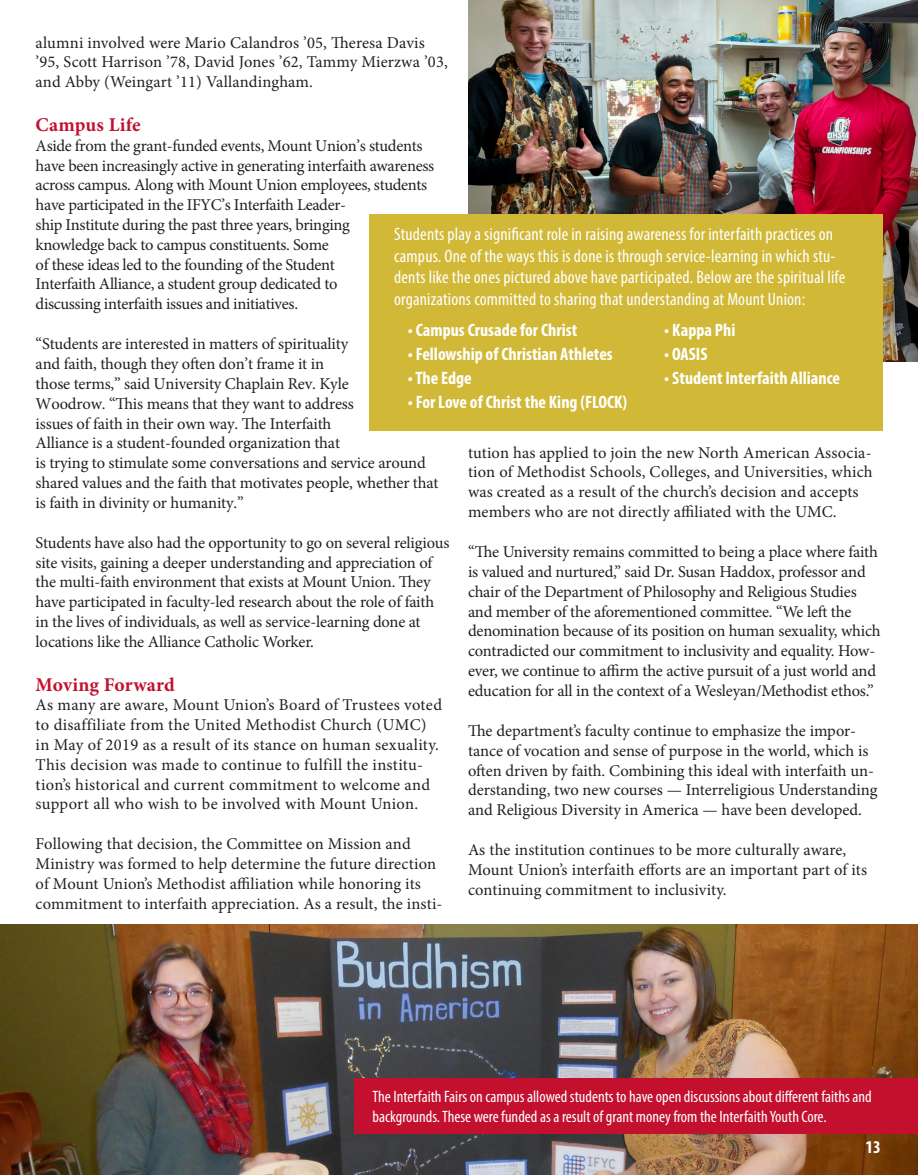
<style>
.page{position:relative;width:918px;height:1175px;background:#fff}
.page>*{position:absolute;margin:0;border:0;box-sizing:border-box;transform-origin:0 0}
.Class_Note_Death_Inf{font:700 19.5px "Minion Pro";letter-spacing:.005em;color:#c3102f}
.Class_Note_Death_Inf-2{font:condensed 18px/21.6px "Myriad Pro";letter-spacing:.01em;color:#fff}
.Class_Note_Death_Inf-3{font:700 condensed 18px "Myriad Pro";color:#fff}
.Class_Note_Death_Inf-4{font:16.5px/19.8px "Minion Pro";letter-spacing:-.01em;color:#231f20}
.Class_Note_Death_Inf-5{font:16.5px/19.8px "Minion Pro";letter-spacing:.015em;color:#231f20}
.Class_Note_Death_Inf-6{font:condensed 16.5px/19.8px "Myriad Pro";color:#fff}
.Class_Note_Death_Inf-7{font:16.5px/19.8px "Minion Pro";letter-spacing:.01em;color:#231f20}
</style>
<div class="page">
<img style="left:468px;top:0;width:450px;height:362px">
<div style="left:369px;top:214px;width:514px;height:216px;background:#d1b937"></div>
<img style="left:0;top:925px;width:918px;height:249px">
<div style="left:354px;top:1078px;width:564px;height:55px;background:#c3102f"></div>
<p class="Class_Note_Death_Inf-7" style="left:36px;top:33px;width:414px">alumni involved were Mario Calandros ’05, Theresa Davis ’95, Scott Harrison ’78, David Jones ’62, Tammy Mierzwa ’03, and Abby (Weingart ’11) Vallandingham.</p>
<p class="Class_Note_Death_Inf" style="left:36px;top:111px;width:107px">Campus Life</p>
<p class="Class_Note_Death_Inf-4" style="left:36px;top:136px;width:400px">Aside from the grant-funded events, Mount Union’s students have been increasingly active in generating interfaith awareness across campus. Along with Mount Union employees, students have participated in the IFYC’s Interfaith Leader-<br>ship Institute during the past three years, bringing<br>knowledge back to campus constituents. Some<br>of these ideas led to the founding of the Student<br>Interfaith Alliance, a student group dedicated to<br>discussing interfaith issues and initiatives.</p>
<p class="Class_Note_Death_Inf-4" style="left:36px;top:334px;width:404px">“Students are interested in matters of spirituality<br>and faith, though they often don’t frame it in<br>those terms,” said University Chaplain Rev. Kyle<br>Woodrow. “This means that they want to address<br>issues of faith in their own way. The Interfaith<br>Alliance is a student-founded organization that<br>is trying to stimulate some conversations and service around shared values and the faith that motivates people, whether that is faith in divinity or humanity.”</p>
<p class="Class_Note_Death_Inf-4" style="left:36px;top:532px;width:415px">Students have also had the opportunity to go on several religious site visits, gaining a deeper understanding and appreciation of the multi-faith environment that exists at Mount Union. They have participated in faculty-led research about the role of faith in the lives of individuals, as well as service-learning done at locations like the Alliance Catholic Worker.</p>
<p class="Class_Note_Death_Inf" style="left:36px;top:670px;width:141px">Moving Forward</p>
<p class="Class_Note_Death_Inf-5" style="left:36px;top:695px;width:408px">As many are aware, Mount Union’s Board of Trustees voted to disaffiliate from the United Methodist Church (UMC) in May of 2019 as a result of its stance on human sexuality.<br>This decision was made to continue to fulfill the institu&shy;tion’s historical and current commitment to welcome and support all who wish to be involved with Mount Union.</p>
<p class="Class_Note_Death_Inf-4" style="left:36px;top:834px;width:408px">Following that decision, the Committee on Mission and Ministry was formed to help determine the future direction of Mount Union’s Methodist affiliation while honoring its commitment to interfaith appreciation. As a result, the insti-</p>
<p class="Class_Note_Death_Inf-2" style="left:394px;top:223px;width:453px">Students play a significant role in raising awareness for interfaith practices on campus. One of the ways this is done is through service-learning in which stu&shy;dents like the ones pictured above have participated. Below are the spiritual life organizations committed to sharing that understanding at Mount Union:</p>
<p class="Class_Note_Death_Inf-3" style="left:408px;top:318px;width:171px">• Campus Crusade for Christ</p>
<p class="Class_Note_Death_Inf-3" style="left:664px;top:318px;width:73px">• Kappa Phi</p>
<p class="Class_Note_Death_Inf-3" style="left:408px;top:342px;width:207px">• Fellowship of Christian Athletes</p>
<p class="Class_Note_Death_Inf-3" style="left:664px;top:342px;width:45px">• OASIS</p>
<p class="Class_Note_Death_Inf-3" style="left:408px;top:366px;width:66px">• The Edge</p>
<p class="Class_Note_Death_Inf-3" style="left:664px;top:366px;width:177px">• Student Interfaith Alliance</p>
<p class="Class_Note_Death_Inf-3" style="left:408px;top:390px;width:221px">• For Love of Christ the King (FLOCK)</p>
<p class="Class_Note_Death_Inf-4" style="left:468px;top:442px;width:406px">tution has applied to join the new North American Associa&shy;tion of Methodist Schools, Colleges, and Universities, which was created as a result of the church’s decision and accepts members who are not directly affiliated with the UMC.</p>
<p class="Class_Note_Death_Inf-4" style="left:468px;top:542px;width:414px">“The University remains committed to being a place where faith is valued and nurtured,” said Dr. Susan Haddox, professor and chair of the Department of Philosophy and Religious Studies and member of the aforementioned committee. “We left the denomination because of its position on human sexuality, which contradicted our commitment to inclusivity and equality. How&shy;ever, we continue to affirm the active pursuit of a just world and education for all in the context of a Wesleyan/Methodist ethos.”</p>
<p class="Class_Note_Death_Inf-4" style="left:468px;top:721px;width:411px">The department’s faculty continue to emphasize the impor&shy;tance of vocation and sense of purpose in the world, which is often driven by faith. Combining this ideal with interfaith un&shy;derstanding, two new courses — Interreligious Understanding and Religious Diversity in America — have been developed.</p>
<p class="Class_Note_Death_Inf-4" style="left:468px;top:840px;width:401px">As the institution continues to be more culturally aware,<br>Mount Union’s interfaith efforts are an important part of its continuing commitment to inclusivity.</p>
<p class="Class_Note_Death_Inf-6" style="left:373px;top:1086px;width:501px">The Interfaith Fairs on campus allowed students to have open discussions about different faiths and backgrounds. These were funded as a result of grant money from the Interfaith Youth Core.</p>
<p class="Class_Note_Death_Inf-3" style="left:866px;top:1135px;width:17px">13</p>
</div>
